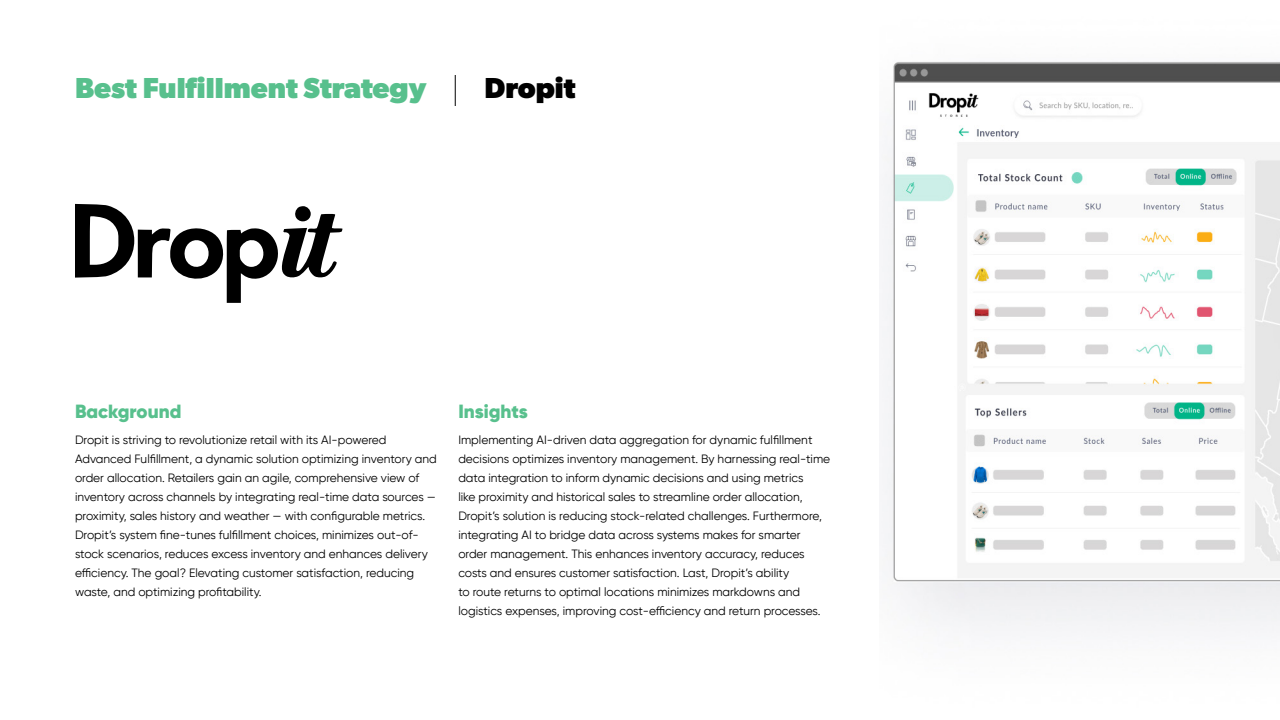
<style>
.page{position:relative;width:1280px;height:720px;background:#fff}
.page>*{position:absolute;margin:0;border:0;box-sizing:border-box;transform-origin:0 0}
.t1{font:700 29px "Gibson";color:#58c08d}
.t2{font:700 29px "Gibson";color:#000}
.t3{font:900 19px "Gilroy";color:#58c08d}
.body_copy{font:12px/19px "Gilroy";color:#000}
</style>
<div class="page">
<hr style="left:455px;top:75px;width:1px;height:31px;background:#000">
<svg style="left:75px;top:204px;width:268px;height:99px"></svg>
<img style="left:882px;top:61px;width:398px;height:570px">
<p class="t1" style="left:75px;top:71px;width:353px">Best Fulfillment Strategy</p>
<p class="t2" style="left:485px;top:71px;width:92px">Dropit</p>
<p class="t3" style="left:75px;top:399px;width:108px">Background</p>
<p class="t3" style="left:458px;top:399px;width:71px">Insights</p>
<p class="body_copy" style="left:75px;top:430px;width:363px">Dropit is striving to revolutionize retail with its AI-powered Advanced Fulfillment, a dynamic solution optimizing inventory and order allocation. Retailers gain an agile, comprehensive view of inventory across channels by integrating real-time data sources — proximity, sales history and weather — with configurable metrics.<br>Dropit’s system fine-tunes fulfillment choices, minimizes out-of&shy;stock scenarios, reduces excess inventory and enhances delivery efficiency. The goal? Elevating customer satisfaction, reducing waste, and optimizing profitability.</p>
<p class="body_copy" style="left:458px;top:430px;width:373px">Implementing AI-driven data aggregation for dynamic fulfillment decisions optimizes inventory management. By harnessing real-time data integration to inform dynamic decisions and using metrics<br>like proximity and historical sales to streamline order allocation, Dropit’s solution is reducing stock-related challenges. Furthermore, integrating AI to bridge data across systems makes for smarter order management. This enhances inventory accuracy, reduces costs and ensures customer satisfaction. Last, Dropit’s ability<br>to route returns to optimal locations minimizes markdowns and logistics expenses, improving cost-efficiency and return processes.</p>
</div>
